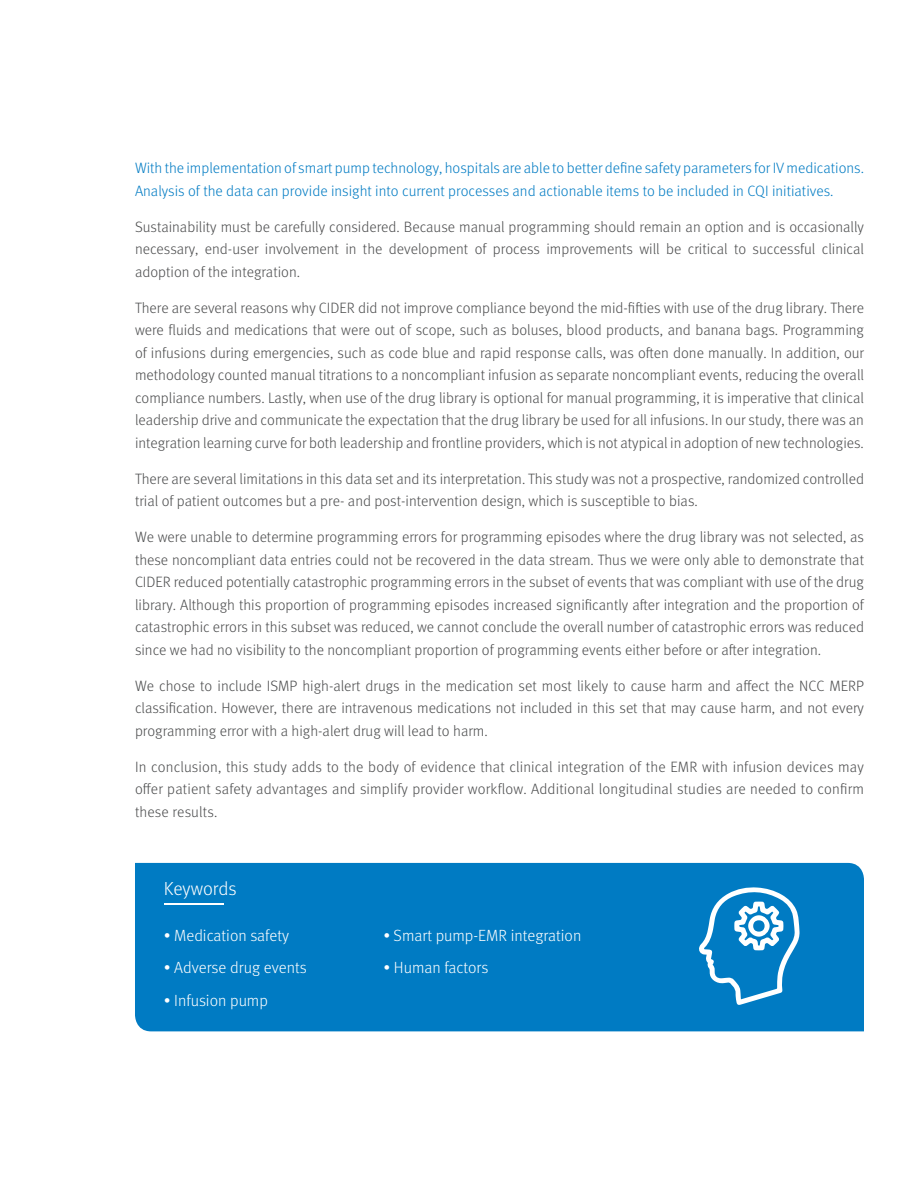
<style>
.page{position:relative;width:918px;height:1188px;background:#fff}
.page>*{position:absolute;margin:0;border:0;box-sizing:border-box;transform-origin:0 0}
.t1{font:300 18.9px "Meta OT";color:#fff}
.t2{font:300 16.2px "Meta OT";color:#fff}
.t3{font:300 15px/22.5px "Meta OT";color:#4b4c4d;text-align:justify}
.t4{font:300 15px/22.5px "Meta OT";color:#007bc3}
</style>
<div class="page">
<div style="left:135px;top:863px;width:729px;height:168px;background:#007bc3"></div>
<hr style="left:164px;top:903px;width:59px;height:2px;background:#fff">
<svg style="left:698px;top:887px;width:102px;height:118px"></svg>
<p class="t4" style="left:135px;top:157px;width:731px">With the implementation of smart pump technology, hospitals are able to better define safety parameters for IV medications.<br>Analysis of the data can provide insight into current processes and actionable items to be included in CQI initiatives.</p>
<p class="t3" style="left:135px;top:216px;width:731px">Sustainability must be carefully considered. Because manual programming should remain an option and is occasionally necessary, end-user involvement in the development of process improvements will be critical to successful clinical adoption of the integration.</p>
<p class="t3" style="left:135px;top:297px;width:731px">There are several reasons why CIDER did not improve compliance beyond the mid-fifties with use of the drug library. There were fluids and medications that were out of scope, such as boluses, blood products, and banana bags. Programming of infusions during emergencies, such as code blue and rapid response calls, was often done manually. In addition, our methodology counted manual titrations to a noncompliant infusion as separate noncompliant events, reducing the overall compliance numbers. Lastly, when use of the drug library is optional for manual programming, it is imperative that clinical leadership drive and communicate the expectation that the drug library be used for all infusions. In our study, there was an integration learning curve for both leadership and frontline providers, which is not atypical in adoption of new technologies.</p>
<p class="t3" style="left:135px;top:468px;width:731px">There are several limitations in this data set and its interpretation. This study was not a prospective, randomized controlled trial of patient outcomes but a pre- and post-intervention design, which is susceptible to bias.</p>
<p class="t3" style="left:135px;top:526px;width:731px">We were unable to determine programming errors for programming episodes where the drug library was not selected, as these noncompliant data entries could not be recovered in the data stream. Thus we were only able to demonstrate that CIDER reduced potentially catastrophic programming errors in the subset of events that was compliant with use of the drug library. Although this proportion of programming episodes increased significantly after integration and the proportion of catastrophic errors in this subset was reduced, we cannot conclude the overall number of catastrophic errors was reduced since we had no visibility to the noncompliant proportion of programming events either before or after integration.</p>
<p class="t3" style="left:135px;top:675px;width:731px">We chose to include ISMP high-alert drugs in the medication set most likely to cause harm and affect the NCC MERP classification. However, there are intravenous medications not included in this set that may cause harm, and not every programming error with a high-alert drug will lead to harm.</p>
<p class="t3" style="left:135px;top:756px;width:730px">In conclusion, this study adds to the body of evidence that clinical integration of the EMR with infusion devices may offer patient safety advantages and simplify provider workflow. Additional longitudinal studies are needed to confirm these results.</p>
<p class="t1" style="left:164px;top:878px;width:75px">Keywords</p>
<p class="t2" style="left:164px;top:926px;width:127px">• Medication safety</p>
<p class="t2" style="left:164px;top:958px;width:145px">• Adverse drug events</p>
<p class="t2" style="left:164px;top:990px;width:106px">• Infusion pump</p>
<p class="t2" style="left:383px;top:926px;width:200px">• Smart pump-EMR integration</p>
<p class="t2" style="left:383px;top:958px;width:107px">• Human factors</p>
</div>
